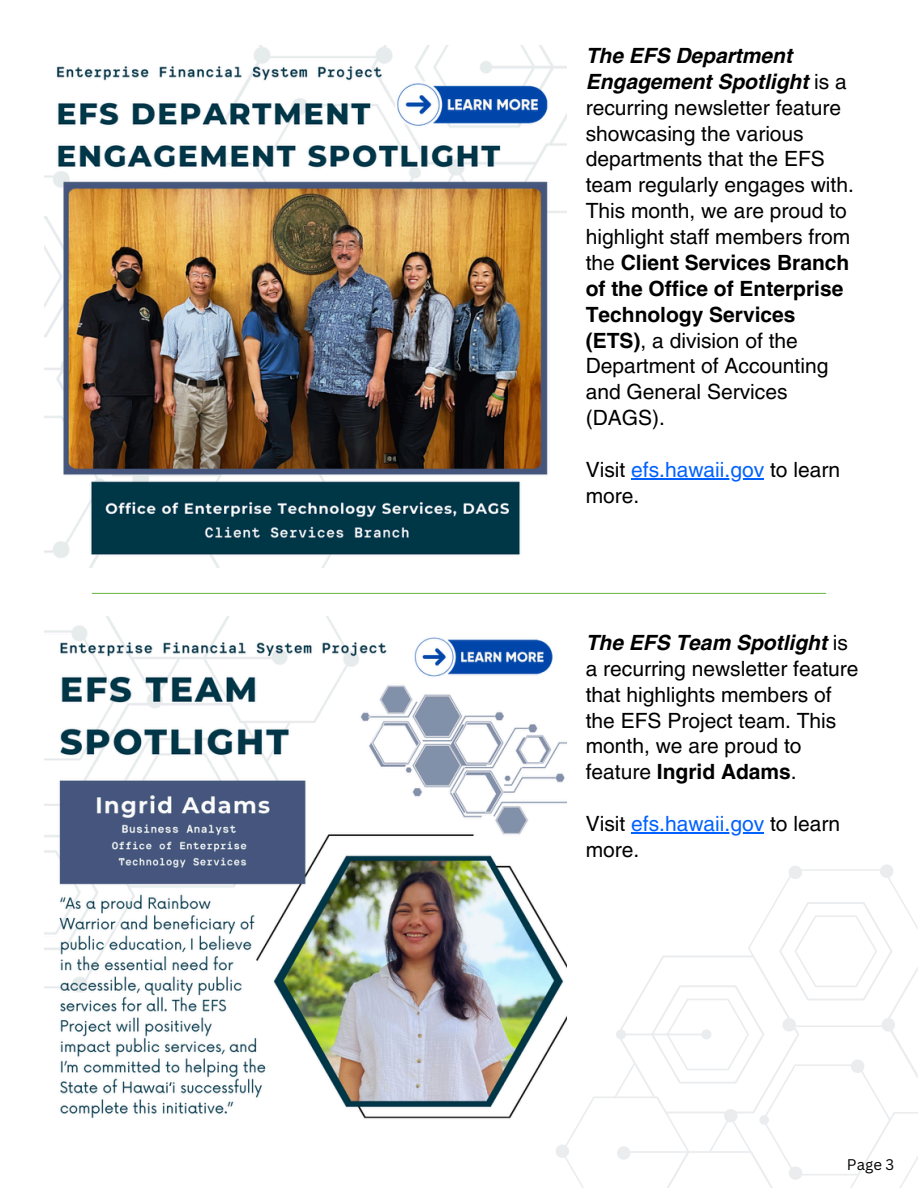
<style>
.page{position:relative;width:918px;height:1188px;background:#fff}
.page>*{position:absolute;margin:0;border:0;box-sizing:border-box;transform-origin:0 0}
.t1{font:21px/25.8px "Helvetica LT Pro";color:#000}
.t2{font:21px "Helvetica LT Pro";color:#0061fe}
.t3{font:15px "Canva Sans";color:#000}
.s1{font-weight:700;font-style:italic}
.s2{font-weight:700}
.s3{color:#000}
</style>
<div class="page">
<svg style="left:556px;top:864px;width:362px;height:324px"></svg>
<hr style="left:92px;top:593px;width:734px;height:1px;background:#79bc53">
<img style="left:44px;top:45px;width:522px;height:522px">
<img style="left:44px;top:617px;width:522px;height:524px">
<hr style="left:631px;top:478px;width:133px;height:1px;background:#0061fe">
<hr style="left:631px;top:832px;width:133px;height:1px;background:#0061fe">
<h1 class="t1" style="left:586px;top:45px;width:270px"><span class="s1">The EFS Department<br>Engagement Spotlight</span> is a recurring newsletter feature showcasing the various departments that the EFS team regularly engages with.<br>This month, we are proud to highlight staff members from the <span class="s2">Client Services Branch of the Office of Enterprise<br>Technology Services (ETS)</span>, a division of the<br>Department of Accounting and General Services (DAGS).</h1>
<h1 class="t2" style="left:586px;top:462px;width:256px"><span class="s3">Visit</span> efs.hawaii.gov <span class="s3">to learn</span></h1>
<p class="t1" style="left:586px;top:484px;width:55px">more.</p>
<p class="t1" style="left:586px;top:632px;width:274px"><span class="s1">The EFS Team Spotlight</span> is a recurring newsletter feature that highlights members of the EFS Project team. This month, we are proud to feature <span class="s2">Ingrid Adams</span>.</p>
<h1 class="t2" style="left:586px;top:816px;width:256px"><span class="s3">Visit</span> efs.hawaii.gov <span class="s3">to learn</span></h1>
<h1 class="t1" style="left:586px;top:839px;width:55px">more.</h1>
<p class="t3" style="left:847px;top:1154px;width:49px">Page 3</p>
</div>
